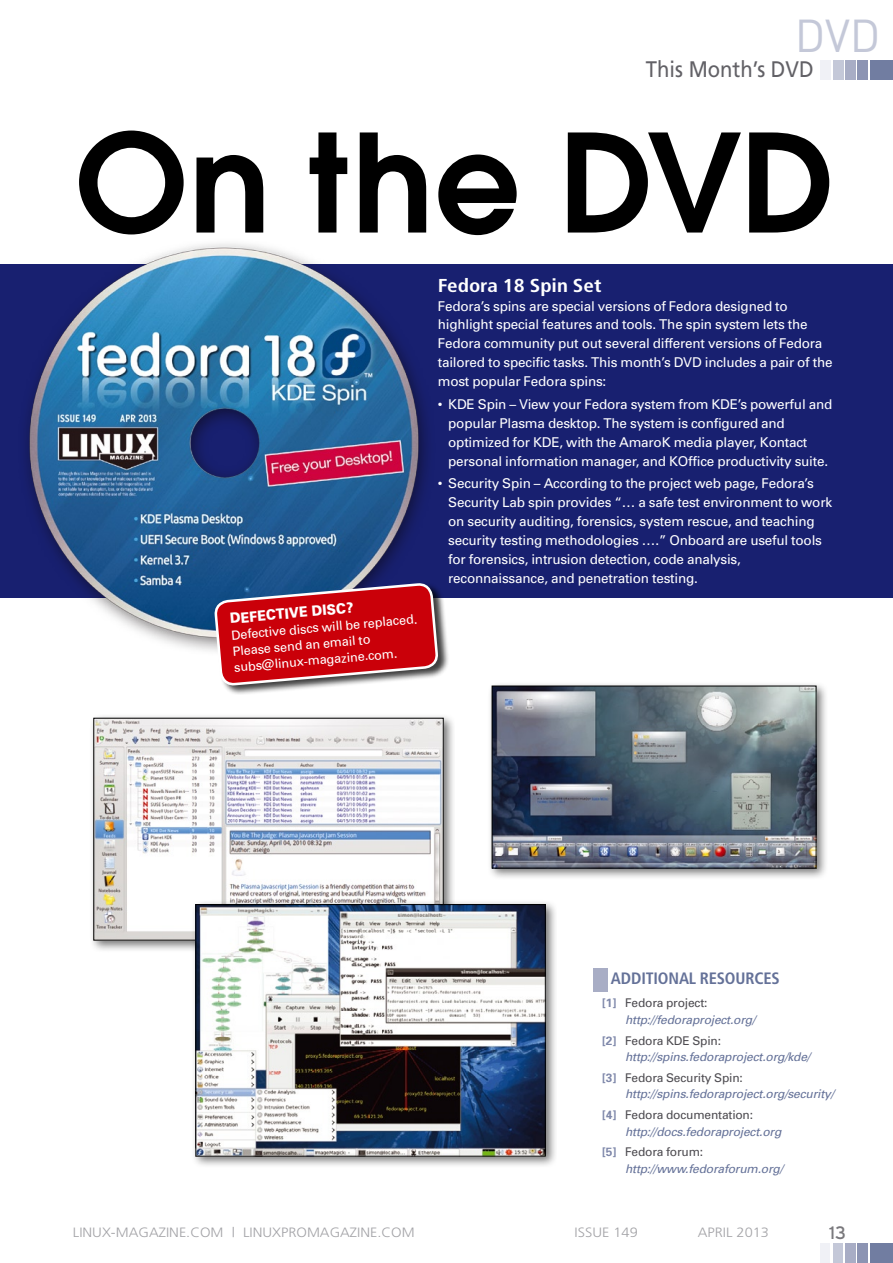
<style>
.page{position:relative;width:893px;height:1263px;background:#fff}
.page>*{position:absolute;margin:0;border:0;box-sizing:border-box;transform-origin:0 0}
.t1{font:600 150px "Avant Garde Gothic Itc T";color:#000}
.t2{font:45.45px "DIN";color:#c4c8d8}
.t3{font:22.5px "Frutiger";color:#626166;scale:.9 1}
.t4{font:700 condensed 18.75px "Frutiger";color:#fff;scale:1.13 1}
.t5{font:18px "Interstate";color:#79787c}
.t6{font:700 condensed 16.5px "Frutiger";letter-spacing:-.01em;color:#647198}
.t7{font:900 14.25px "Univers";color:#fff;scale:.9 1}
.t8{font:13.5px/18.9px "Univers";letter-spacing:-.015em;color:#fff}
.t9{font:300 13.5px "Frutiger";color:#a3a3a7;scale:1.08 1}
.t10{font:12.75px/16.2px "Univers";color:#fff}
.t11{font:italic 12px/16.5px "Univers";letter-spacing:-.015em;color:#647198}
.s1{font-weight:700;font-style:normal;color:#7f88aa}
.s2{font-style:normal;color:#4d4b50}
</style>
<div class="page">
<div style="left:0;top:265px;width:893px;height:333px;background:#182070"></div>
<div style="left:593px;top:968px;width:15px;height:24px;background:#a8adc5"></div>
<div style="left:89px;top:713px;width:366px;height:239px;background:#000;opacity:.54"></div>
<img style="left:96px;top:720px;width:345px;height:218px">
<div style="left:487px;top:681px;width:341px;height:199px;background:#000;opacity:.54"></div>
<img style="left:494px;top:688px;width:320px;height:178px">
<div style="left:492px;top:686px;width:324px;height:182px;border:1px solid #000"></div>
<div style="left:191px;top:899px;width:366px;height:269px;background:#000;opacity:.54"></div>
<img style="left:198px;top:906px;width:345px;height:248px">
<div style="left:196px;top:904px;width:349px;height:252px;border:1px solid #000"></div>
<img style="left:0;top:243px;width:447px;height:408px">
<div style="left:215px;top:582px;width:234px;height:113px;background:#000;opacity:.75"></div>
<svg style="left:215px;top:583px;width:223px;height:102px;background:#ba2631"></svg>
<div style="left:870px;top:1244px;width:23px;height:19px;background:#717da1"></div>
<div style="left:845px;top:1244px;width:10px;height:19px;background:#a8adc5"></div>
<div style="left:820px;top:1244px;width:10px;height:19px;background:#f0f1f6"></div>
<div style="left:858px;top:1244px;width:10px;height:19px;background:#8c94b3"></div>
<div style="left:833px;top:1244px;width:10px;height:19px;background:#c4c8d8"></div>
<div style="left:870px;top:61px;width:23px;height:19px;background:#717da1"></div>
<div style="left:845px;top:61px;width:10px;height:19px;background:#a8adc5"></div>
<div style="left:820px;top:61px;width:10px;height:19px;background:#f0f1f6"></div>
<div style="left:858px;top:61px;width:10px;height:19px;background:#8c94b3"></div>
<div style="left:833px;top:61px;width:10px;height:19px;background:#c4c8d8"></div>
<h2 class="t2" style="left:795px;top:7px;width:87px">DVD</h2>
<h3 class="t3" style="left:646px;top:56px;width:188px">This Month’s DVD</h3>
<h1 class="t1" style="left:74px;top:95px;width:761px">On the DVD</h1>
<p class="t7" style="left:229px;top:610px;width:139px;rotate:-5deg">DEFECtIVE di sc ?</p>
<p class="t10" style="left:231px;top:627px;width:188px;rotate:-5deg">Defective discs will be -replaced.<br>Please send an email to subs@linux-magazine.com.</p>
<h3 class="t4" style="left:438px;top:274px;width:146px">FEDORA 18 SPIN SET</h3>
<p class="t8" style="left:438px;top:296px;width:396px">Fedora’s spins are special versions of Fedora designed to highlight special features and tools. The spin system lets the Fedora community put out several different versions of Fedora tailored to specific tasks. This month’s DVD includes a pair of the most popular Fedora spins:</p>
<p class="t8" style="left:448px;top:394px;width:386px;text-indent:-10px">• KDE Spin – View your Fedora system from KDE’s powerful and popular Plasma desktop. The system is configured and optimized for KDE, with the AmaroK media player, Kontact personal information manager, and KOffice productivity suite.</p>
<p class="t8" style="left:448px;top:474px;width:385px;text-indent:-10px">• Security Spin – According to the project web page, Fedora’s Security Lab spin provides “… a safe test environment to work on security auditing, forensics, system rescue, and teaching security testing methodologies ….” Onboard are useful tools for forensics, intrusion detection, code analysis, reconnaissance, and penetration testing.</p>
<p class="t6" style="left:611px;top:968px;width:170px">ADDITIONAL RESOURCES</p>
<p class="t11" style="left:625px;top:995px;width:132px;text-indent:-23px"><span class="s1">[1]</span> <span class="s2">Fedora project: </span>http://fedoraproject.org/</p>
<p class="t11" style="left:625px;top:1032px;width:187px;text-indent:-23px"><span class="s1">[2]</span> <span class="s2">Fedora KDE Spin: </span>http://spins.fedoraproject.org/kde/</p>
<p class="t11" style="left:625px;top:1069px;width:211px;text-indent:-23px"><span class="s1">[3]</span> <span class="s2">Fedora Security Spin: </span>http://spins.fedoraproject.org/security/</p>
<p class="t11" style="left:625px;top:1106px;width:158px;text-indent:-23px"><span class="s1">[4]</span> <span class="s2">Fedora documentation: </span>http://docs.fedoraproject.org</p>
<p class="t11" style="left:625px;top:1144px;width:159px;text-indent:-23px"><span class="s1">[5]</span> <span class="s2">Fedora forum: </span>http://www.fedoraforum.org/</p>
<p class="t9" style="left:73px;top:1224px;width:318px">LINUX-MAGAZINE.COM | LINUXPROMAGAZINE.COM</p>
<p class="t9" style="left:575px;top:1224px;width:92px">ISSUE 149 A</p>
<p class="t9" style="left:707px;top:1224px;width:59px">PRIL 2013</p>
<h3 class="t5" style="left:829px;top:1222px;width:19px">13</h3>
</div>
